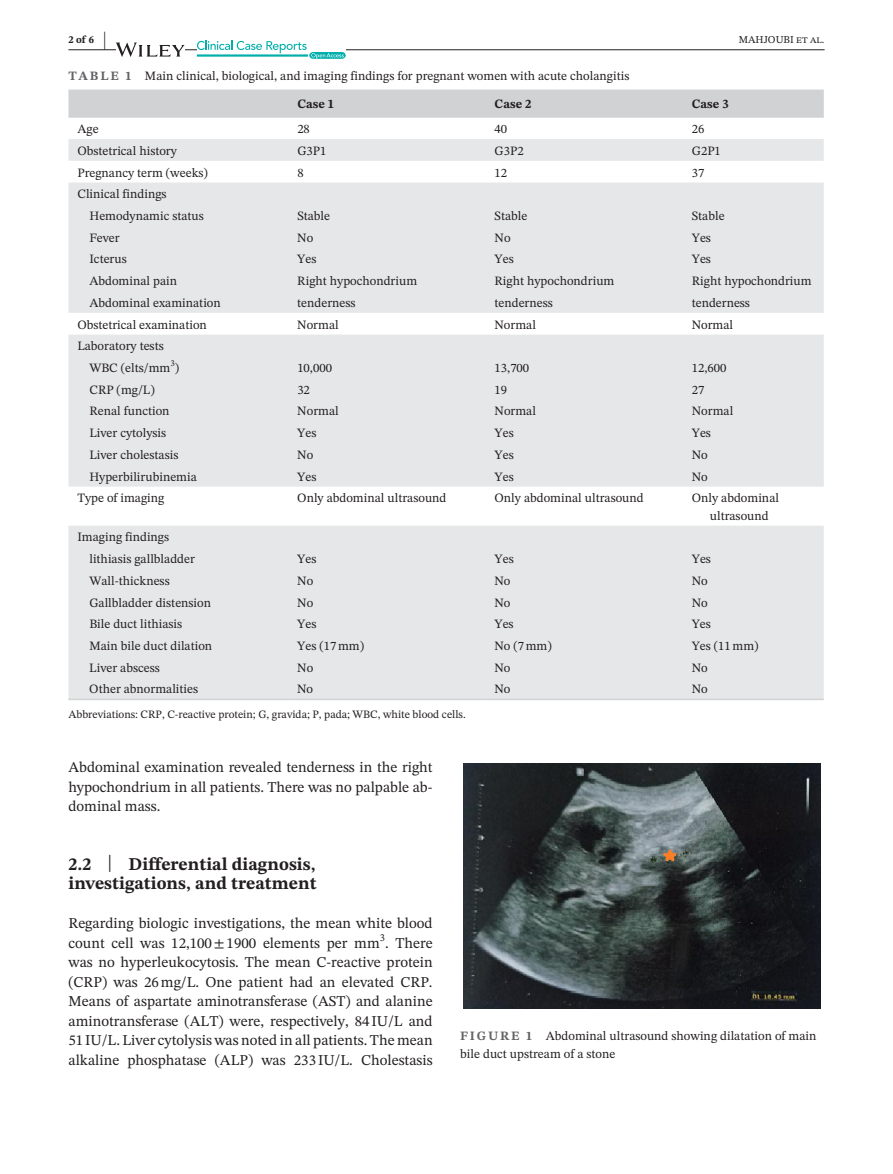
<style>
.page{position:relative;width:893px;height:1174px;background:#fff}
.page>*{position:absolute;margin:0;border:0;box-sizing:border-box;transform-origin:0 0}
.t1{font:700 18px/19.5px "STIX Two Text";color:#231f20}
.t2{font:15px/19.5px "STIX Two Text";color:#231f20;text-align:justify}
.t3{font:12.75px/21.8px "STIX Two Text";color:#231f20}
.t4{font:700 12.75px "STIX Two Text";color:#231f20}
.t5{font:11.25px "STIX Two Text";color:#231f20}
.t6{font:10.5px "STIX Two Text";color:#231f20}
.t7{font:700 10.5px "STIX Two Text";color:#231f20}
.s1{font-size:21px}
.s2{font-weight:700;color:#636366}
.s3{font-weight:400;font-size:23.7px}
</style>
<div class="page">
<hr style="left:68px;top:49px;width:756px;height:1px;background:#231f20">
<svg style="left:116px;top:43px;width:69px;height:14px"></svg>
<svg style="left:197px;top:41px;width:149px;height:18px"></svg>
<div style="left:68px;top:90px;width:756px;height:28px;background:#d1d2d4"></div>
<svg style="left:68px;top:139px;width:756px;height:559px;fill:#e6e7e9"></svg>
<hr style="left:68px;top:698px;width:220px;height:2px;background:#d1d2d4">
<hr style="left:288px;top:698px;width:198px;height:2px;background:#d1d2d4">
<hr style="left:486px;top:698px;width:197px;height:2px;background:#d1d2d4">
<hr style="left:683px;top:698px;width:141px;height:2px;background:#d1d2d4">
<img style="left:464px;top:763px;width:357px;height:245px">
<p class="t7" style="left:68px;top:32px;width:39px">2 of 6 <span class="s1">|</span></p>
<p class="t6" style="left:739px;top:32px;width:87px">MAHJOUBI et al.</p>
<p class="t3" style="left:68px;top:65px;width:562px"><span class="s2">TABLE 1</span> Main clinical, biological, and imaging findings for pregnant women with acute cholangitis</p>
<p class="t4" style="left:297px;top:95px;width:38px">Case 1</p>
<p class="t4" style="left:495px;top:95px;width:38px">Case 2</p>
<p class="t4" style="left:692px;top:95px;width:38px">Case 3</p>
<p class="t3" style="left:77px;top:118px;width:23px">Age</p>
<p class="t3" style="left:297px;top:118px;width:14px">28</p>
<p class="t3" style="left:495px;top:118px;width:14px">40</p>
<p class="t3" style="left:692px;top:118px;width:14px">26</p>
<p class="t3" style="left:77px;top:140px;width:101px">Obstetrical history</p>
<p class="t3" style="left:297px;top:140px;width:31px">G3P1</p>
<p class="t3" style="left:495px;top:140px;width:31px">G3P2</p>
<p class="t3" style="left:692px;top:140px;width:31px">G2P1</p>
<p class="t3" style="left:77px;top:161px;width:132px">Pregnancy term (weeks)</p>
<p class="t3" style="left:297px;top:161px;width:8px">8</p>
<p class="t3" style="left:495px;top:161px;width:14px">12</p>
<p class="t3" style="left:692px;top:161px;width:14px">37</p>
<p class="t3" style="left:89px;top:183px;width:116px;text-indent:-12px">Clinical findings<br>Hemodynamic status</p>
<p class="t3" style="left:297px;top:205px;width:34px">Stable</p>
<p class="t3" style="left:495px;top:205px;width:34px">Stable</p>
<p class="t3" style="left:692px;top:205px;width:34px">Stable</p>
<p class="t3" style="left:89px;top:226px;width:32px">Fever</p>
<p class="t3" style="left:297px;top:226px;width:18px">No</p>
<p class="t3" style="left:495px;top:226px;width:18px">No</p>
<p class="t3" style="left:692px;top:226px;width:21px">Yes</p>
<p class="t3" style="left:89px;top:248px;width:39px">Icterus</p>
<p class="t3" style="left:297px;top:248px;width:21px">Yes</p>
<p class="t3" style="left:495px;top:248px;width:21px">Yes</p>
<p class="t3" style="left:692px;top:248px;width:21px">Yes</p>
<p class="t3" style="left:89px;top:270px;width:89px">Abdominal pain</p>
<p class="t3" style="left:297px;top:270px;width:121px">Right hypochondrium</p>
<p class="t3" style="left:495px;top:270px;width:121px">Right hypochondrium</p>
<p class="t3" style="left:692px;top:270px;width:121px">Right hypochondrium</p>
<p class="t3" style="left:89px;top:292px;width:133px">Abdominal examination</p>
<p class="t3" style="left:297px;top:292px;width:60px">tenderness</p>
<p class="t3" style="left:494px;top:292px;width:60px">tenderness</p>
<p class="t3" style="left:692px;top:292px;width:60px">tenderness</p>
<p class="t3" style="left:77px;top:313px;width:131px">Obstetrical examination</p>
<p class="t3" style="left:297px;top:313px;width:43px">Normal</p>
<p class="t3" style="left:494px;top:313px;width:43px">Normal</p>
<p class="t3" style="left:692px;top:313px;width:43px">Normal</p>
<p class="t3" style="left:89px;top:335px;width:91px;text-indent:-12px">Laboratory tests<br>WBC (elts/mm<sup>3</sup>)</p>
<p class="t3" style="left:297px;top:357px;width:36px">10,000</p>
<p class="t3" style="left:495px;top:357px;width:36px">13,700</p>
<p class="t3" style="left:692px;top:357px;width:36px">12,600</p>
<p class="t3" style="left:89px;top:378px;width:67px">CRP (mg/L)</p>
<p class="t3" style="left:297px;top:378px;width:14px">32</p>
<p class="t3" style="left:495px;top:378px;width:14px">19</p>
<p class="t3" style="left:692px;top:378px;width:14px">27</p>
<p class="t3" style="left:89px;top:400px;width:82px">Renal function</p>
<p class="t3" style="left:297px;top:400px;width:43px">Normal</p>
<p class="t3" style="left:495px;top:400px;width:43px">Normal</p>
<p class="t3" style="left:692px;top:400px;width:43px">Normal</p>
<p class="t3" style="left:89px;top:422px;width:78px">Liver cytolysis</p>
<p class="t3" style="left:297px;top:422px;width:21px">Yes</p>
<p class="t3" style="left:495px;top:422px;width:21px">Yes</p>
<p class="t3" style="left:692px;top:422px;width:21px">Yes</p>
<p class="t3" style="left:89px;top:444px;width:90px">Liver cholestasis</p>
<p class="t3" style="left:297px;top:444px;width:18px">No</p>
<p class="t3" style="left:495px;top:444px;width:21px">Yes</p>
<p class="t3" style="left:692px;top:444px;width:18px">No</p>
<p class="t3" style="left:89px;top:465px;width:109px">Hyperbilirubinemia</p>
<p class="t3" style="left:297px;top:465px;width:21px">Yes</p>
<p class="t3" style="left:494px;top:465px;width:21px">Yes</p>
<p class="t3" style="left:692px;top:465px;width:18px">No</p>
<p class="t3" style="left:77px;top:487px;width:89px">Type of imaging</p>
<p class="t3" style="left:297px;top:487px;width:151px">Only abdominal ultrasound</p>
<p class="t3" style="left:494px;top:487px;width:151px">Only abdominal ultrasound</p>
<p class="t3" style="left:710px;top:489px;width:71px;line-height:17.2px;text-indent:-18px">Only abdominal ultrasound</p>
<p class="t3" style="left:89px;top:526px;width:107px;text-indent:-12px">Imaging findings lithiasis gallbladder</p>
<p class="t3" style="left:297px;top:548px;width:21px">Yes</p>
<p class="t3" style="left:494px;top:548px;width:21px">Yes</p>
<p class="t3" style="left:692px;top:548px;width:21px">Yes</p>
<p class="t3" style="left:89px;top:569px;width:82px">Wall-thickness</p>
<p class="t3" style="left:297px;top:569px;width:18px">No</p>
<p class="t3" style="left:494px;top:569px;width:18px">No</p>
<p class="t3" style="left:692px;top:569px;width:18px">No</p>
<p class="t3" style="left:89px;top:591px;width:123px">Gallbladder distension</p>
<p class="t3" style="left:297px;top:591px;width:18px">No</p>
<p class="t3" style="left:494px;top:591px;width:18px">No</p>
<p class="t3" style="left:692px;top:591px;width:18px">No</p>
<p class="t3" style="left:89px;top:613px;width:94px">Bile duct lithiasis</p>
<p class="t3" style="left:297px;top:613px;width:21px">Yes</p>
<p class="t3" style="left:494px;top:613px;width:21px">Yes</p>
<p class="t3" style="left:692px;top:613px;width:21px">Yes</p>
<p class="t3" style="left:89px;top:635px;width:124px">Main bile duct dilation</p>
<p class="t3" style="left:297px;top:635px;width:68px">Yes (17mm)</p>
<p class="t3" style="left:494px;top:635px;width:59px">No (7mm)</p>
<p class="t3" style="left:692px;top:635px;width:68px">Yes (11mm)</p>
<p class="t3" style="left:89px;top:656px;width:72px">Liver abscess</p>
<p class="t3" style="left:297px;top:656px;width:18px">No</p>
<p class="t3" style="left:494px;top:656px;width:18px">No</p>
<p class="t3" style="left:692px;top:656px;width:18px">No</p>
<p class="t3" style="left:89px;top:678px;width:110px">Other abnormalities</p>
<p class="t3" style="left:297px;top:678px;width:18px">No</p>
<p class="t3" style="left:494px;top:678px;width:18px">No</p>
<p class="t3" style="left:692px;top:678px;width:18px">No</p>
<p class="t5" style="left:68px;top:706px;width:399px">Abbreviations: CRP, C-reactive protein; G, gravida; P, pada; WBC, white blood cells.</p>
<p class="t2" style="left:68px;top:757px;width:366px">Abdominal examination revealed tenderness in the right hypochondrium in all patients. There was no palpable ab&shy;dominal mass.</p>
<h1 class="t1" style="left:68px;top:854px;width:250px">2.2 <span class="s3">|</span> Differential diagnosis, investigations, and treatment</h1>
<p class="t2" style="left:68px;top:913px;width:366px">Regarding biologic investigations, the mean white blood count cell was 12,100±1900 elements per mm . There</p>
<p class="t6" style="left:380px;top:930px;width:7px">3</p>
<p class="t2" style="left:68px;top:952px;width:366px">was no hyperleukocytosis. The mean C-reactive protein (CRP) was 26mg/L. One patient had an elevated CRP.<br>Means of aspartate aminotransferase (AST) and alanine aminotransferase (ALT) were, respectively, 84 IU/L and 51 IU/L. Liver cytolysis was noted in all patients. The mean alkaline phosphatase (ALP) was 233 IU/L. Cholestasis</p>
<p class="t3" style="left:460px;top:1027px;width:358px;line-height:18px"><span class="s2">FIGURE 1</span> Abdominal ultrasound showing dilatation of main bile duct upstream of a stone</p>
</div>
